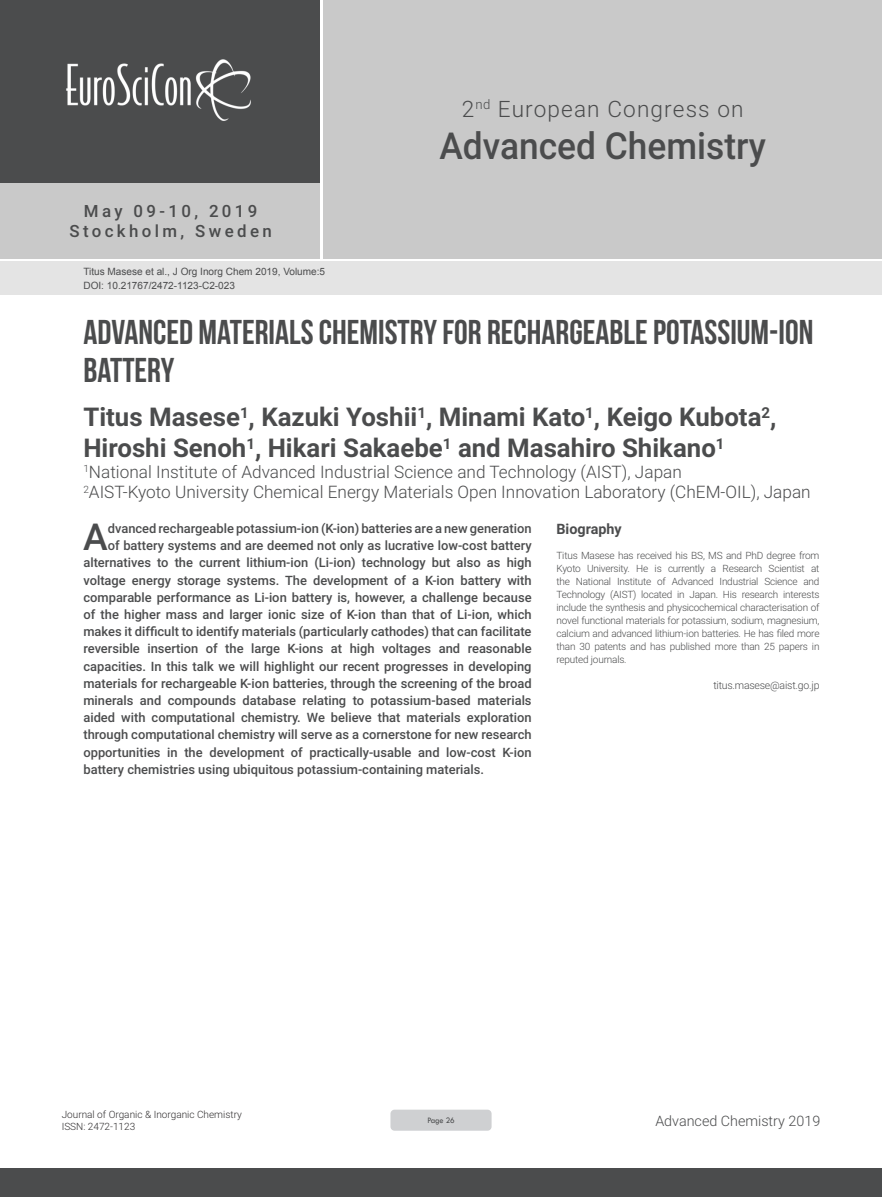
<style>
.page{position:relative;width:882px;height:1197px;background:#fff}
.page>*{position:absolute;margin:0;border:0;box-sizing:border-box;transform-origin:0 0}
.Abstract{font:500 37.1px "Roboto";color:#4b4c4d;scale:.95 1}
.Abstract-2{font:500 37.1px "Roboto";color:#4b4c4d}
.t1{font:34.48px/37.8px "Bebas Neue";color:#4b4c4d}
.t2{font:700 25.9px/31px "Roboto";color:#4b4c4d}
.t3{font:300 22.57px "Roboto";letter-spacing:.05em;color:#4b4c4d}
.t4{font:300 17.15px "Roboto";color:#4b4c4d}
.t5{font:500 16.8px/20.3px "Roboto";letter-spacing:.2em;color:#4b4c4d;text-align:center}
.t6{font:300 14.35px "Roboto";color:#4b4c4d}
.Bio_Heading{font:700 14.35px "Roboto";color:#4b4c4d}
.Abstract-3{font:500 12.95px "Roboto";color:#4b4c4d}
.Biography{font:300 10.5px "Roboto";letter-spacing:-.02em;color:#4b4c4d}
.Biography-2{font:300 9.97px/13px "Roboto";letter-spacing:-.02em;color:#4b4c4d;text-align:justify}
.t7{font:9.97px "Arial";color:#4b4c4d}
.t8{font:300 9.97px/12.1px "Roboto";color:#312f30}
.t9{font:8.58px "Tw Cen";letter-spacing:-.02em;color:#4b4c4d;scale:.95 1}
</style>
<div class="page">
<div style="left:0;top:0;width:319px;height:183px;background:#4b4c4d"></div>
<div style="left:1px;top:183px;width:319px;height:76px;background:#c9c9c9"></div>
<div style="left:323px;top:0;width:559px;height:259px;background:#c9c9c9"></div>
<img style="left:66px;top:59px;width:185px;height:62px">
<div style="left:0;top:1168px;width:882px;height:29px;background:#4b4c4d"></div>
<div style="left:1px;top:261px;width:881px;height:33px;background:#e4e4e4"></div>
<div style="left:390px;top:1110px;width:102px;height:21px;background:#cfd0d2;border-radius:4px"></div>
<p class="t5" style="left:70px;top:200px;width:204px">May 09-10, 2019<br>Stockholm, Sweden</p>
<p class="t7" style="left:83px;top:265px;width:243px">Titus Masese et al., J Org Inorg Chem 2019, Volume:5</p>
<p class="t7" style="left:83px;top:279px;width:153px">DOI: 10.21767/2472-1123-C2-023</p>
<h3 class="t3" style="left:462px;top:93px;width:283px">2<sup>nd</sup> European Congress on</h3>
<h1 class="Abstract" style="left:439px;top:120px;width:345px">Advanced Chemistry</h1>
<p class="t1" style="left:83px;top:313px;width:731px">ADVANCED MATERIALS CHEMISTRY FOR RECHARGEABLE POTASSIUM-ION<br>BATTERY</p>
<p class="t2" style="left:83px;top:401px;width:695px">Titus Masese<sup>1</sup>, Kazuki Yoshii<sup>1</sup>, Minami Kato<sup>1</sup>, Keigo Kubota<sup>2</sup>,<br>Hiroshi Senoh<sup>1</sup>, Hikari Sakaebe<sup>1</sup> and Masahiro Shikano<sup>1</sup></p>
<p class="t4" style="left:83px;top:460px;width:600px"><sup>1</sup>National Institute of Advanced Industrial Science and Technology (AIST), Japan</p>
<p class="t4" style="left:83px;top:480px;width:729px"><sup>2</sup>AIST-Kyoto University Chemical Energy Materials Open Innovation Laboratory (ChEM-OIL), Japan</p>
<p class="Abstract-2" style="left:83px;top:511px;width:26px">A</p>
<p class="Abstract-3" style="left:108px;top:519px;width:425px">dvanced rechargeable potassium-ion (K-ion) batteries are a new generation</p>
<p class="Abstract-3" style="left:108px;top:536px;width:425px">of battery systems and are deemed not only as lucrative low-cost battery</p>
<p class="Abstract-3" style="left:83px;top:554px;width:450px">alternatives to the current lithium-ion (Li-ion) technology but also as high</p>
<p class="Abstract-3" style="left:83px;top:571px;width:450px">voltage energy storage systems. The development of a K-ion battery with</p>
<p class="Abstract-3" style="left:83px;top:588px;width:450px">comparable performance as Li-ion battery is, however, a challenge because</p>
<p class="Abstract-3" style="left:83px;top:605px;width:450px">of the higher mass and larger ionic size of K-ion than that of Li-ion, which</p>
<p class="Abstract-3" style="left:83px;top:623px;width:450px">makes it difficult to identify materials (particularly cathodes) that can facilitate</p>
<p class="Abstract-3" style="left:83px;top:640px;width:450px">reversible insertion of the large K-ions at high voltages and reasonable</p>
<p class="Abstract-3" style="left:83px;top:657px;width:450px">capacities. In this talk we will highlight our recent progresses in developing</p>
<p class="Abstract-3" style="left:83px;top:674px;width:450px">materials for rechargeable K-ion batteries, through the screening of the broad</p>
<p class="Abstract-3" style="left:83px;top:691px;width:450px">minerals and compounds database relating to potassium-based materials</p>
<p class="Abstract-3" style="left:83px;top:709px;width:450px">aided with computational chemistry. We believe that materials exploration</p>
<p class="Abstract-3" style="left:83px;top:726px;width:450px">through computational chemistry will serve as a cornerstone for new research</p>
<p class="Abstract-3" style="left:83px;top:743px;width:450px">opportunities in the development of practically-usable and low-cost K-ion</p>
<p class="Abstract-3" style="left:83px;top:760px;width:402px">battery chemistries using ubiquitous potassium-containing materials.</p>
<p class="Bio_Heading" style="left:557px;top:519px;width:67px">Biography</p>
<p class="Biography-2" style="left:557px;top:549px;width:265px">Titus Masese has received his BS, MS and PhD degree from Kyoto University. He is currently a Research Scientist at the National Institute of Advanced Industrial Science and Technology (AIST) located in Japan. His research interests include the synthesis and physicochemical characterisation of novel functional materials for potassium, sodium, magnesium, calcium and advanced lithium-ion batteries. He has filed more than 30 patents and has published more than 25 papers in reputed journals.</p>
<p class="Biography" style="left:713px;top:677px;width:108px">titus.masese@aist.go.jp</p>
<p class="t8" style="left:62px;top:1108px;width:182px">Journal of Organic &amp; Inorganic Chemistry<br>ISSN: 2472-1123</p>
<p class="t6" style="left:655px;top:1110px;width:166px">Advanced Chemistry 2019</p>
<p class="t9" style="left:427px;top:1115px;width:30px">Page 26</p>
</div>
